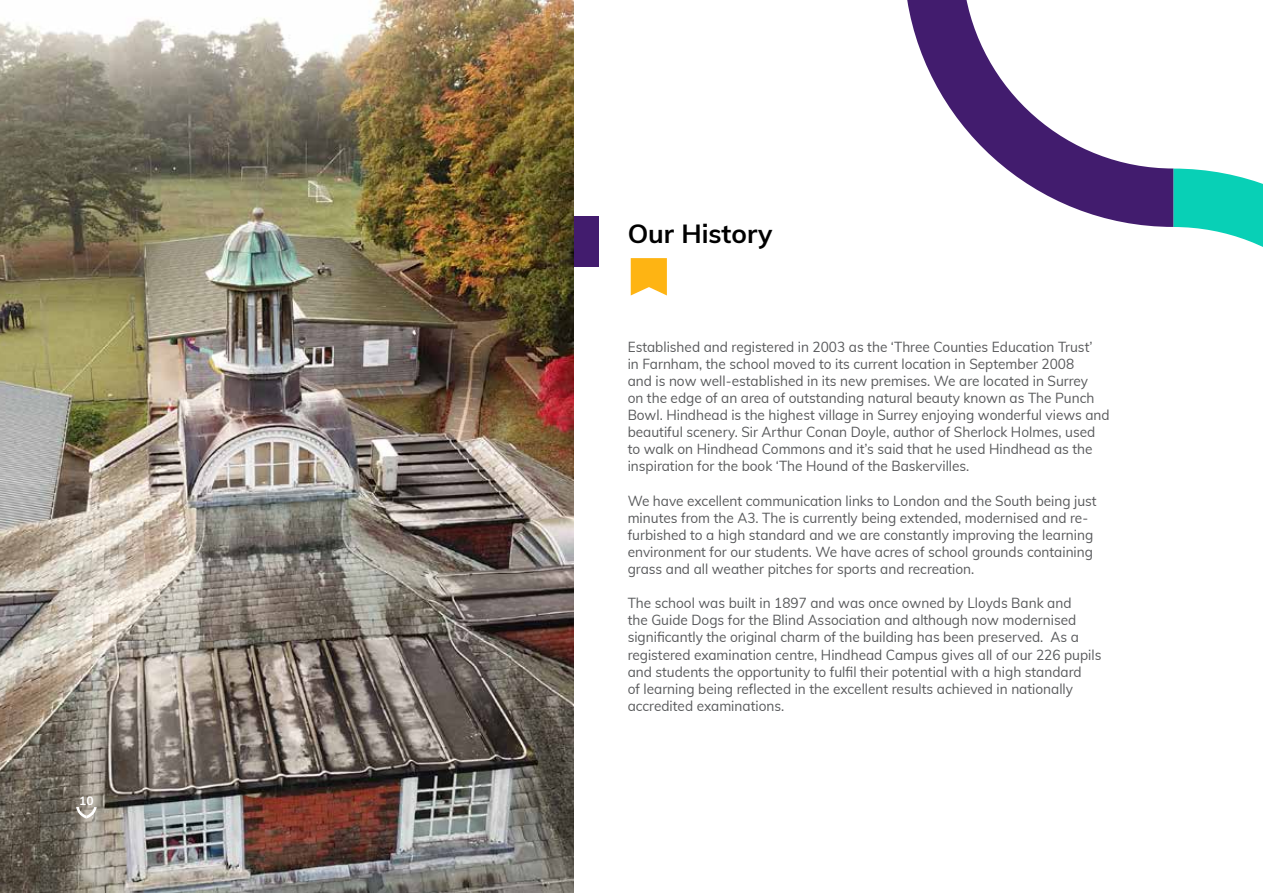
<style>
.page{position:relative;width:1263px;height:893px;background:#fff}
.page>*{position:absolute;margin:0;border:0;box-sizing:border-box;transform-origin:0 0}
.t1{font:700 26.25px "Muli";color:#000}
.t2{font:14.25px/17.1px "Muli";color:#58595b;scale:.95 1}
.t3{font:700 12px "Muli";color:#fff}
</style>
<div class="page">
<div style="left:561px;top:216px;width:38px;height:50px;background:#421c6e"></div>
<svg style="left:631px;top:258px;width:36px;height:37px"></svg>
<svg style="left:1173px;top:169px;width:90px;height:78px"></svg>
<svg style="left:907px;top:0;width:266px;height:227px"></svg>
<img style="left:0;top:0;width:574px;height:893px">
<svg style="left:76px;top:807px;width:21px;height:12px"></svg>
<p class="t3" style="left:79px;top:792px;width:16px">10</p>
<h1 class="t1" style="left:628px;top:214px;width:146px">Our History</h1>
<p class="t2" style="left:628px;top:337px;width:509px">Established and registered in 2003 as the ‘Three Counties Education Trust’<br>in Farnham, the school moved to its current location in September 2008<br>and is now well-established in its new premises. We are located in Surrey<br>on the edge of an area of outstanding natural beauty known as The Punch Bowl. Hindhead is the highest village in Surrey enjoying wonderful views and beautiful scenery. Sir Arthur Conan Doyle, author of Sherlock Holmes, used to walk on Hindhead Commons and it’s said that he used Hindhead as the inspiration for the book ‘The Hound of the Baskervilles.</p>
<p class="t2" style="left:628px;top:491px;width:495px">We have excellent communication links to London and the South being just minutes from the A3. The is currently being extended, modernised and re&shy;furbished to a high standard and we are constantly improving the learning environment for our students. We have acres of school grounds containing grass and all weather pitches for sports and recreation.</p>
<p class="t2" style="left:628px;top:594px;width:500px">The school was built in 1897 and was once owned by Lloyds Bank and<br>the Guide Dogs for the Blind Association and although now modernised significantly the original charm of the building has been preserved. As a registered examination centre, Hindhead Campus gives all of our 226 pupils and students the opportunity to fulfil their potential with a high standard<br>of learning being reflected in the excellent results achieved in nationally accredited examinations.</p>
</div>
